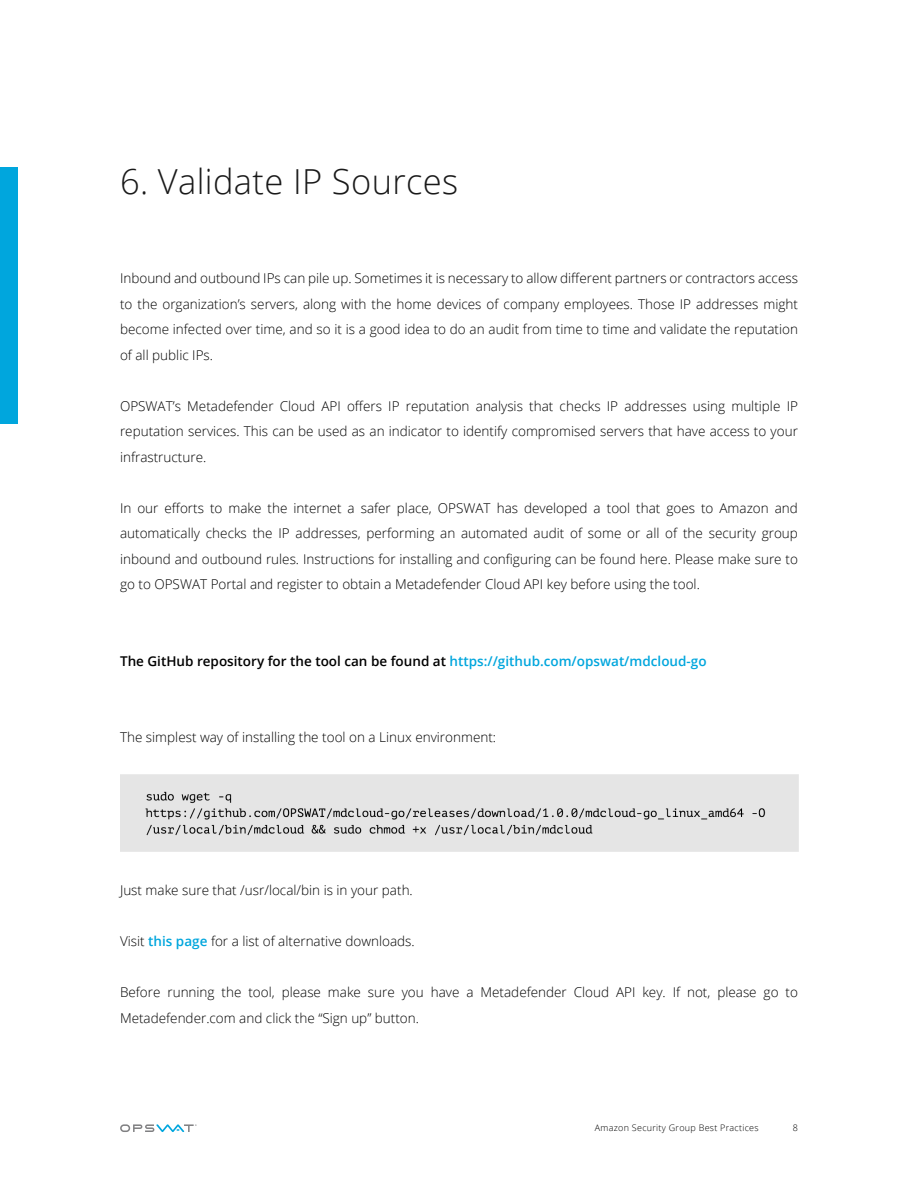
<style>
.page{position:relative;width:918px;height:1188px;background:#fff}
.page>*{position:absolute;margin:0;border:0;box-sizing:border-box;transform-origin:0 0}
.t1{font:300 34.5px "Open Sans";letter-spacing:.01em;color:#191919}
.t2{font:300 13.5px/25.5px "Open Sans";color:#000;text-align:justify}
.t3{font:600 13.5px "Open Sans";color:#000}
.t4{font:300 9px "Open Sans";letter-spacing:.03em;color:#000}
.s1{color:#00a6dd}
.s2{font-weight:600;color:#00a6dd}
</style>
<div class="page">
<svg style="left:120px;top:1124px;width:77px;height:8px"></svg>
<div style="left:0;top:168px;width:18px;height:256px;background:#00a6dd"></div>
<img style="left:120px;top:774px;width:678px;height:78px">
<h1 class="t1" style="left:120px;top:158px;width:340px">6. Validate IP Sources</h1>
<p class="t2" style="left:120px;top:265px;width:679px">Inbound and outbound IPs can pile up. Sometimes it is necessary to allow different partners or contractors access to the organization’s servers, along with the home devices of company employees. Those IP addresses might become infected over time, and so it is a good idea to do an audit from time to time and validate the reputation of all public IPs.</p>
<p class="t2" style="left:120px;top:393px;width:679px">OPSWAT’s Metadefender Cloud API offers IP reputation analysis that checks IP addresses using multiple IP reputation services. This can be used as an indicator to identify compromised servers that have access to your infrastructure.</p>
<p class="t2" style="left:120px;top:495px;width:679px">In our efforts to make the internet a safer place, OPSWAT has developed a tool that goes to Amazon and automatically checks the IP addresses, performing an automated audit of some or all of the security group inbound and outbound rules. Instructions for installing and configuring can be found here. Please make sure to go to OPSWAT Portal and register to obtain a Metadefender Cloud API key before using the tool.</p>
<p class="t3" style="left:120px;top:652px;width:588px">The GitHub repository for the tool can be found at <span class="s1">https://github.com/opswat/mdcloud-go</span></p>
<p class="t2" style="left:120px;top:724px;width:378px">The simplest way of installing the tool on a Linux environment:</p>
<p class="t2" style="left:120px;top:877px;width:294px">Just make sure that /usr/local/bin is in your path.</p>
<p class="t2" style="left:120px;top:928px;width:296px">Visit <span class="s2">this page</span> for a list of alternative downloads.</p>
<p class="t2" style="left:120px;top:979px;width:679px">Before running the tool, please make sure you have a Metadefender Cloud API key. If not, please go to<br>Metadefender.com and click the “Sign up” button.</p>
<p class="t4" style="left:595px;top:1122px;width:165px">Amazon Security Group Best Practices</p>
<p class="t4" style="left:793px;top:1122px;width:7px">8</p>
</div>
